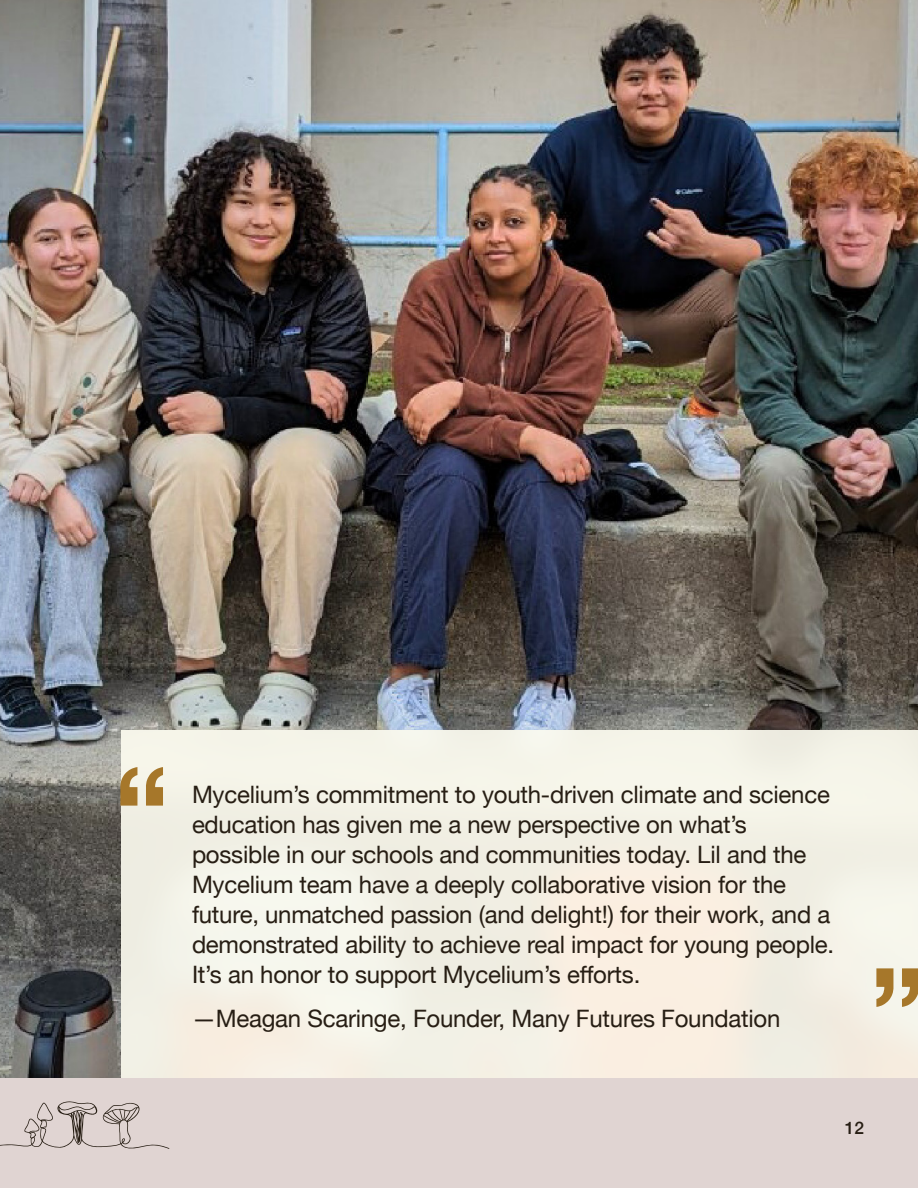
<style>
.page{position:relative;width:918px;height:1188px;background:#fff}
.page>*{position:absolute;margin:0;border:0;box-sizing:border-box;transform-origin:0 0}
.Body{font:700 120px "Helvetica Neue";color:#a6772a}
.Body-2{font:24px/30px "Helvetica Neue";letter-spacing:-.01em;color:#271e14}
.t1{font:500 17.25px "Helvetica Neue";color:#271e14}
</style>
<div class="page">
<div style="left:0;top:1077px;width:918px;height:111px;background:#e0d4d2"></div>
<svg style="left:0;top:1101px;width:169px;height:48px;background:#cdc2bf"></svg>
<img style="left:0;top:0;width:918px;height:1077px">
<div style="left:122px;top:730px;width:796px;height:347px;background:#f5f0e5"></div>
<p class="Body" style="left:114px;top:716px;width:57px">“</p>
<p class="Body-2" style="left:192px;top:781px;width:644px">Mycelium’s commitment to youth-driven climate and science education has given me a new perspective on what’s possible in our schools and communities today. Lil and the Mycelium team have a deeply collaborative vision for the future, unmatched passion (and delight!) for their work, and a demonstrated ability to achieve real impact for young people.<br>It’s an honor to support Mycelium’s efforts.</p>
<p class="Body-2" style="left:192px;top:1005px;width:590px">—Meagan Scaringe, Founder, Many Futures Foundation</p>
<p class="Body" style="left:870px;top:917px;width:57px">”</p>
<p class="t1" style="left:845px;top:1114px;width:21px">12</p>
</div>
